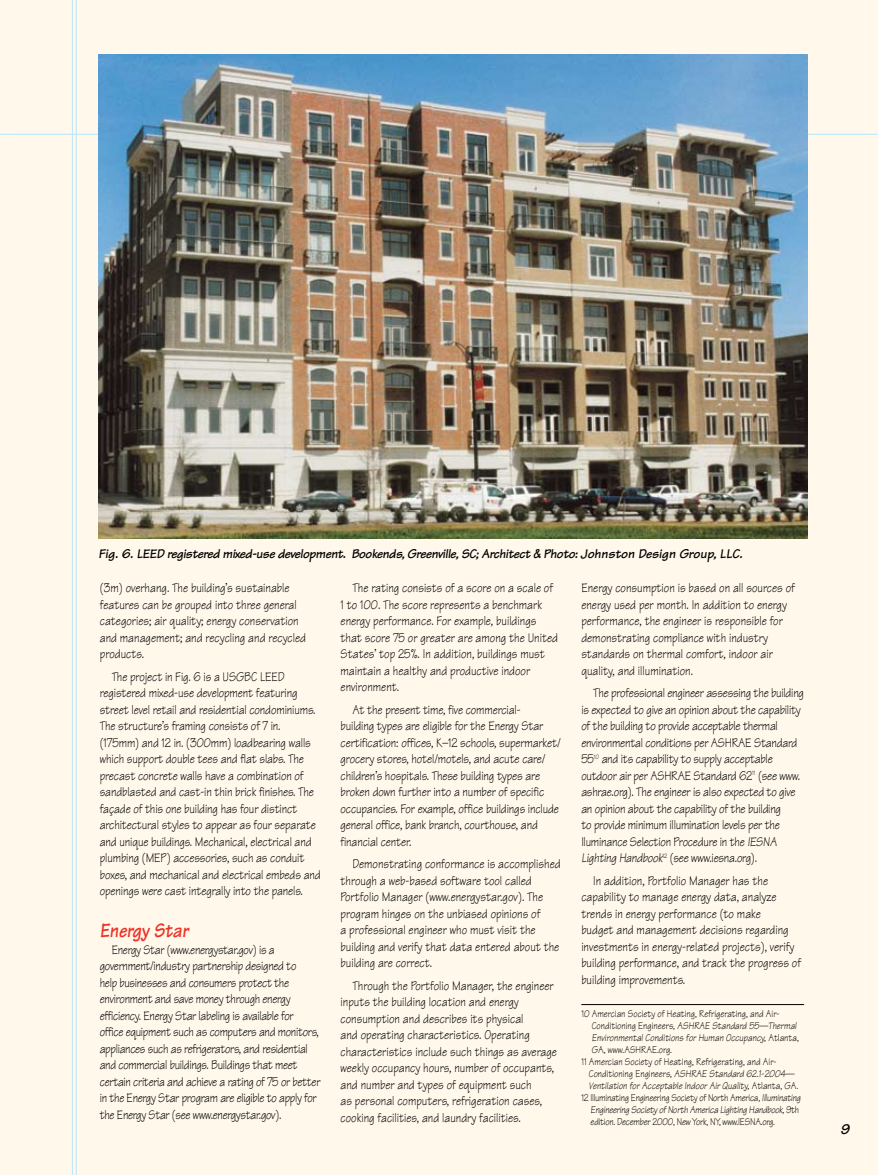
<style>
.page{position:relative;width:878px;height:1175px;background:#fff}
.page>*{position:absolute;margin:0;border:0;box-sizing:border-box;transform-origin:0 0}
.t1{font:italic 700 21px "Tekton";color:#ee3224;scale:.85 1}
.t2{font:13.5px/16.5px "Tekton";letter-spacing:-.01em;color:#000;scale:.85 1}
.t3{font:13.5px/16.5px "Tekton";letter-spacing:-.01em;color:#000;scale:.84 1}
.t4{font:italic 700 13.5px "Tekton";letter-spacing:-.025em;color:#000}
.t5{font:italic 10.5px "Tekton";color:#000;scale:.85 1}
.t6{font:10.5px "Tekton";color:#000;scale:.85 1}
.t7{font:10.5px "Tekton";letter-spacing:-.025em;color:#000;scale:.85 1}
.t8{font:italic 10.5px "Tekton";letter-spacing:-.025em;color:#000;scale:.85 1}
.s1{font-style:italic}
.s2{font-style:normal}
</style>
<div class="page">
<div style="left:0;top:0;width:878px;height:1174px;background:#fff8eb"></div>
<hr style="left:72px;top:0;width:1px;height:1174px;background:#b9e5fa">
<hr style="left:76px;top:0;width:1px;height:1174px;background:#b9e5fa">
<hr style="left:0;top:134px;width:878px;height:1px;background:#b9e5fa">
<img style="left:98px;top:54px;width:709px;height:485px">
<hr style="left:581px;top:1004px;width:223px;height:1px;background:#000">
<p class="t4" style="left:98px;top:545px;width:645px">Fig. 6. LEED registered mixed-use development. Bookends, Greenville, SC; Architect &amp; Photo: Johnston Design Group, LLC.</p>
<p class="t2" style="left:100px;top:579px;width:244px">(3m) overhang. The building’s sustainable features can be grouped into three general categories; air quality; energy conservation and management; and recycling and recycled products.</p>
<p class="t2" style="left:100px;top:668px;width:261px;text-indent:12px">The project in Fig. 6 is a USGBC LEED registered mixed-use development featuring street level retail and residential condominiums.<br>The structure’s framing consists of 7 in. (175mm) and 12 in. (300mm) loadbearing walls which support double tees and flat slabs. The precast concrete walls have a combination of sandblasted and cast-in thin brick finishes. The façade of this one building has four distinct architectural styles to appear as four separate and unique buildings. Mechanical, electrical and plumbing (MEP) accessories, such as conduit boxes, and mechanical and electrical embeds and openings were cast integrally into the panels.</p>
<h1 class="t1" style="left:100px;top:917px;width:106px">Energy Star</h1>
<p class="t3" style="left:100px;top:941px;width:264px;text-indent:12px">Energy Star (www.energystar.gov) is a government/industry partnership designed to<br>help businesses and consumers protect the environment and save money through energy efficiency. Energy Star labeling is available for office equipment such as computers and monitors, appliances such as refrigerators, and residential and commercial buildings. Buildings that meet certain criteria and achieve a rating of 75 or better in the Energy Star program are eligible to apply for the Energy Star (see www.energystar.gov).</p>
<p class="t2" style="left:340px;top:579px;width:257px;text-indent:12px">The rating consists of a score on a scale of 1 to 100. The score represents a benchmark energy performance. For example, buildings that score 75 or greater are among the United States’ top 25%. In addition, buildings must maintain a healthy and productive indoor environment.</p>
<p class="t2" style="left:340px;top:701px;width:260px;text-indent:12px">At the present time, five commercial-<br>building types are eligible for the Energy Star certification: offices, K–12 schools, supermarket/ grocery stores, hotel/motels, and acute care/ children’s hospitals. These building types are broken down further into a number of specific occupancies. For example, office buildings include general office, bank branch, courthouse, and financial center.</p>
<p class="t2" style="left:340px;top:855px;width:260px;text-indent:12px">Demonstrating conformance is accomplished through a web-based software tool called Portfolio Manager (www.energystar.gov). The program hinges on the unbiased opinions of<br>a professional engineer who must visit the building and verify that data entered about the building are correct.</p>
<p class="t2" style="left:340px;top:977px;width:256px;text-indent:12px">Through the Portfolio Manager, the engineer inputs the building location and energy consumption and describes its physical<br>and operating characteristics. Operating characteristics include such things as average weekly occupancy hours, number of occupants, and number and types of equipment such<br>as personal computers, refrigeration cases, cooking facilities, and laundry facilities.</p>
<p class="t2" style="left:581px;top:579px;width:252px">Energy consumption is based on all sources of energy used per month. In addition to energy performance, the engineer is responsible for demonstrating compliance with industry standards on thermal comfort, indoor air quality, and illumination.</p>
<p class="t2" style="left:581px;top:684px;width:263px;text-indent:12px">The professional engineer assessing the building is expected to give an opinion about the capability of the building to provide acceptable thermal environmental conditions per ASHRAE Standard 55<sup>10</sup> and its capability to supply acceptable outdoor air per ASHRAE Standard 62<sup>11</sup> (see www. ashrae.org). The engineer is also expected to give an opinion about the capability of the building<br>to provide minimum illumination levels per the Iluminance Selection Procedure in the <span class="s1">IESNA Lighting Handbook</span><sup>12</sup> (see www.iesna.org).</p>
<p class="t2" style="left:581px;top:872px;width:260px;text-indent:12px">In addition, Portfolio Manager has the capability to manage energy data, analyze trends in energy performance (to make<br>budget and management decisions regarding investments in energy-related projects), verify building performance, and track the progress of building improvements.</p>
<p class="t6" style="left:581px;top:1006px;width:235px">10 Amercian Society of Heating, Refrigerating, and Air-</p>
<p class="t5" style="left:592px;top:1018px;width:242px"><span class="s2">Conditioning Engineers,</span> ASHRAE Standard 55—Thermal</p>
<p class="t5" style="left:592px;top:1030px;width:245px">Environmental Conditions for Human Occupancy, <span class="s2">Atlanta,</span></p>
<p class="t6" style="left:592px;top:1042px;width:96px">GA, www.ASHRAE.org.</p>
<p class="t6" style="left:581px;top:1054px;width:231px">11 Amercian Society of Heating, Refrigerating, and Air-</p>
<p class="t5" style="left:589px;top:1066px;width:243px"><span class="s2">Conditioning Engineers,</span> ASHRAE Standard 62.1-2004—</p>
<p class="t5" style="left:589px;top:1078px;width:248px">Ventilation for Acceptable Indoor Air Quality, <span class="s2">Atlanta, GA.</span></p>
<p class="t7" style="left:581px;top:1090px;width:259px">12 Illuminating Engineering Society of North America, <span class="s1">Illuminating</span></p>
<p class="t8" style="left:590px;top:1102px;width:247px">Engineering Society of North America Lighting Handbook, <span class="s2">9th</span></p>
<p class="t7" style="left:590px;top:1114px;width:218px">edition. December 2000, New York, NY, www.IESNA.org.</p>
</div>
